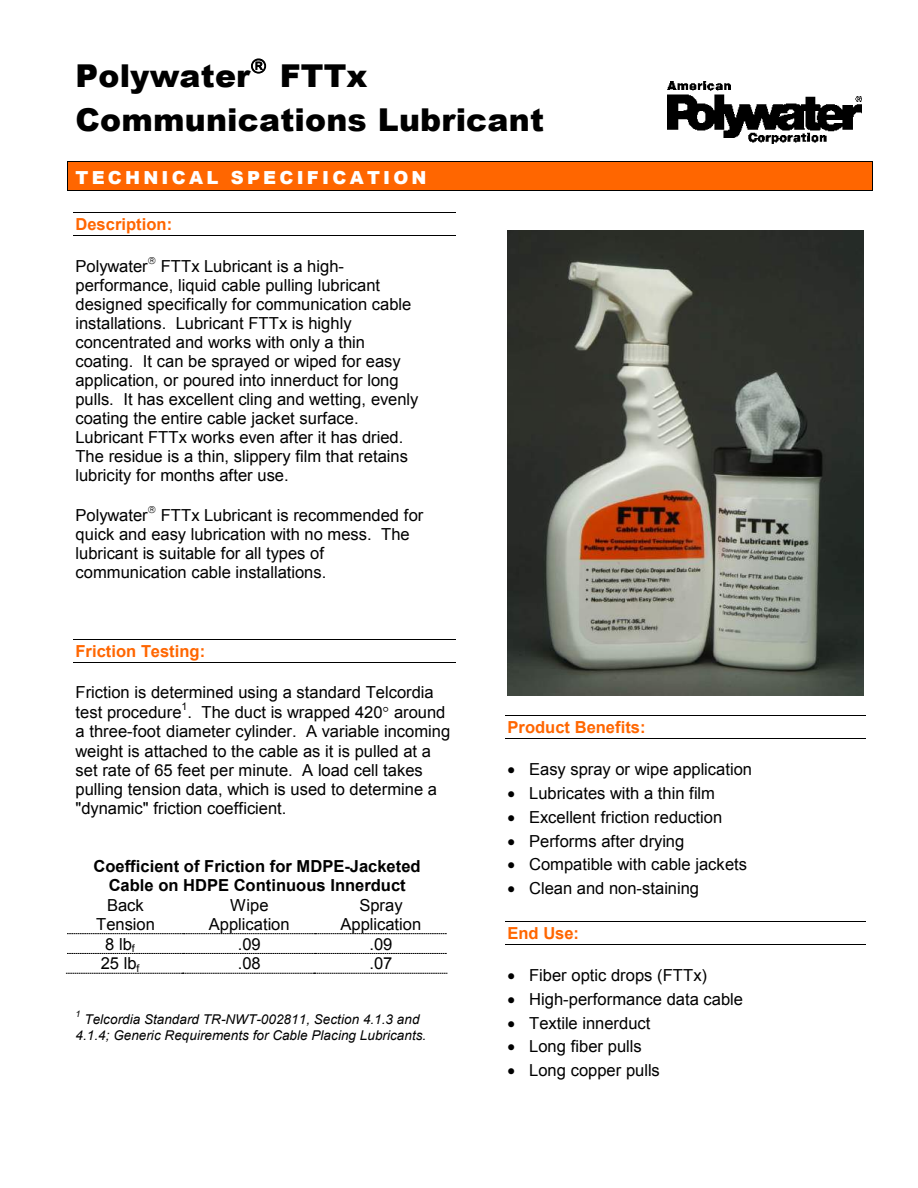
<style>
.page{position:relative;width:918px;height:1188px;background:#fff}
.page>*{position:absolute;margin:0;border:0;box-sizing:border-box;transform-origin:0 0}
.t1{font:900 31.5px/44.4px "Arial";letter-spacing:.005em;color:#000}
.t2{font:900 18px "Arial";letter-spacing:.18em;color:#fff}
.t3{font:16.5px/19px "Arial";color:#000}
.t4{font:700 16.5px/19.8px "Arial";color:#000;text-align:center}
.t5{font:700 16.5px "Arial";color:#f60}
.t6{font:italic 13.5px/15.5px "Arial";letter-spacing:.005em;color:#000;text-align:center}
.t7{font:10.5px "Arial";color:#000}
.t8{font:italic 9px "Arial";color:#000}
</style>
<div class="page">
<div style="left:68px;top:162px;width:804px;height:29px;background:#f60"></div>
<hr style="left:68px;top:162px;width:804px;height:1px;background:#000">
<hr style="left:68px;top:191px;width:804px;height:1px;background:#000">
<svg style="left:67px;top:162px;width:1px;height:29px"></svg>
<svg style="left:872px;top:162px;width:1px;height:29px"></svg>
<hr style="left:73px;top:212px;width:383px;height:1px;background:#000">
<hr style="left:73px;top:235px;width:383px;height:1px;background:#000">
<hr style="left:73px;top:639px;width:383px;height:1px;background:#000">
<hr style="left:73px;top:662px;width:383px;height:1px;background:#000">
<svg style="left:68px;top:933px;width:379px;height:1px"></svg>
<svg style="left:68px;top:953px;width:379px;height:1px"></svg>
<svg style="left:66px;top:973px;width:381px;height:1px"></svg>
<img style="left:508px;top:231px;width:356px;height:465px">
<hr style="left:505px;top:715px;width:361px;height:1px;background:#000">
<hr style="left:505px;top:738px;width:361px;height:1px;background:#000">
<hr style="left:505px;top:921px;width:361px;height:1px;background:#000">
<hr style="left:505px;top:944px;width:361px;height:1px;background:#000">
<img style="left:668px;top:81px;width:194px;height:63px">
<svg style="left:251px;top:58px;width:15px;height:16px"></svg>
<h1 class="t1" style="left:76px;top:53px;width:470px;text-indent:204px">FTTx<br>Communications Lubricant</h1>
<p class="t2" style="left:76px;top:164px;width:353px">TECHNICAL SPECIFICATION</p>
<p class="t5" style="left:76px;top:213px;width:98px">Description:</p>
<p class="t3" style="left:76px;top:256px;width:74px">Polywater</p>
<h1 class="t1" style="left:76px;top:53px;width:176px">Polywater</h1>
<p class="t3" style="left:75px;top:256px;width:345px;text-indent:85px">FTTx Lubricant is a high&shy;performance, liquid cable pulling lubricant designed specifically for communication cable installations. Lubricant FTTx is highly concentrated and works with only a thin coating. It can be sprayed or wiped for easy application, or poured into innerduct for long pulls. It has excellent cling and wetting, evenly coating the entire cable jacket surface.<br>Lubricant FTTx works even after it has dried.<br>The residue is a thin, slippery film that retains lubricity for months after use.</p>
<p class="t3" style="left:76px;top:506px;width:74px">Polywater</p>
<p class="t3" style="left:76px;top:506px;width:349px;text-indent:85px">FTTx Lubricant is recommended for quick and easy lubrication with no mess. The lubricant is suitable for all types of communication cable installations.</p>
<p class="t5" style="left:76px;top:640px;width:131px">Friction Testing:</p>
<p class="t3" style="left:76px;top:683px;width:371px;line-height:20.1px">Friction is determined using a standard Telcordia test procedure . The duct is wrapped 420 around</p>
<p class="t7" style="left:182px;top:700px;width:7px">1</p>
<p class="t3" style="left:76px;top:722px;width:376px">a three-foot diameter cylinder. A variable incoming weight is attached to the cable as it is pulled at a set rate of 65 feet per minute. A load cell takes pulling tension data, which is used to determine a "dynamic" friction coefficient.</p>
<p class="t4" style="left:94px;top:856px;width:329px">Coefficient of Friction for MDPE-Jacketed<br>Cable on HDPE Continuous Innerduct</p>
<p class="t3" style="left:96px;top:895px;width:60px;text-align:center">Back<br>Tension</p>
<p class="t3" style="left:209px;top:895px;width:82px;text-align:center">Wipe<br>Application</p>
<p class="t3" style="left:341px;top:895px;width:82px;text-align:center">Spray<br>Application</p>
<p class="t3" style="left:105px;top:934px;width:31px">8 lb<sub>f</sub></p>
<p class="t3" style="left:238px;top:934px;width:25px">.09</p>
<p class="t3" style="left:369px;top:934px;width:25px">.09</p>
<p class="t3" style="left:101px;top:954px;width:40px">25 lb<sub>f</sub></p>
<p class="t3" style="left:238px;top:954px;width:25px">.08</p>
<p class="t3" style="left:369px;top:954px;width:25px">.07</p>
<p class="t8" style="left:76px;top:1008px;width:7px">1</p>
<p class="t6" style="left:76px;top:1012px;width:352px">Telcordia Standard TR-NWT-002811, Section 4.1.3 and<br>4.1.4; Generic Requirements for Cable Placing Lubricants.</p>
<p class="t5" style="left:508px;top:716px;width:140px">Product Benefits:</p>
<p class="t3" style="left:508px;top:760px;width:246px">• Easy spray or wipe application</p>
<p class="t3" style="left:508px;top:784px;width:209px">• Lubricates with a thin film</p>
<p class="t3" style="left:508px;top:807px;width:216px">• Excellent friction reduction</p>
<p class="t3" style="left:508px;top:831px;width:178px">• Performs after drying</p>
<p class="t3" style="left:508px;top:855px;width:241px">• Compatible with cable jackets</p>
<p class="t3" style="left:508px;top:879px;width:193px">• Clean and non-staining</p>
<p class="t5" style="left:508px;top:922px;width:73px">End Use:</p>
<p class="t3" style="left:508px;top:965px;width:201px">• Fiber optic drops (FTTx)</p>
<p class="t3" style="left:508px;top:989px;width:237px">• High-performance data cable</p>
<p class="t3" style="left:508px;top:1013px;width:144px">• Textile innerduct</p>
<p class="t3" style="left:508px;top:1037px;width:136px">• Long fiber pulls</p>
<p class="t3" style="left:508px;top:1061px;width:154px">• Long copper pulls</p>
</div>
